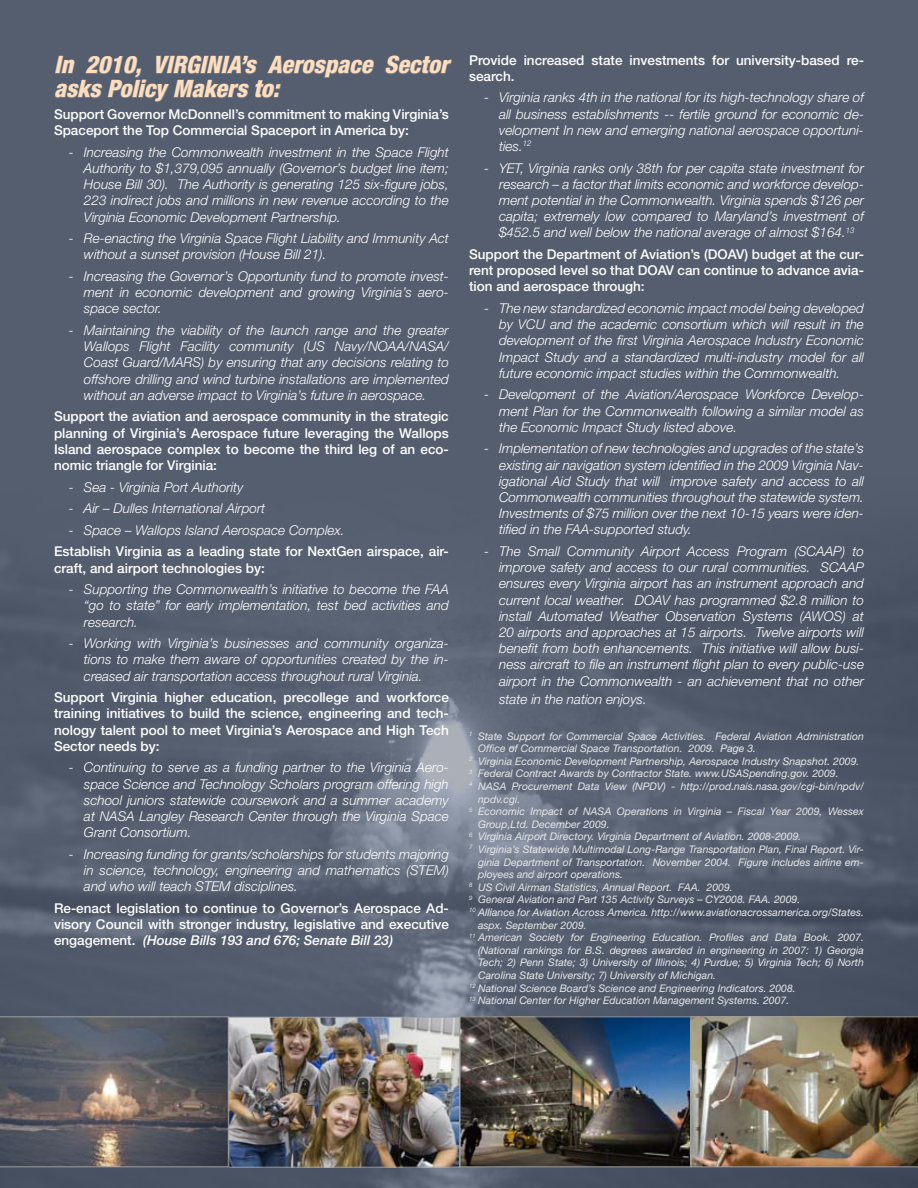
<style>
.page{position:relative;width:918px;height:1188px;background:#fff}
.page>*{position:absolute;margin:0;border:0;box-sizing:border-box;transform-origin:0 0}
.t1{font:italic 800 condensed 24px/24px "Helvetica Neue";color:#ffdec0}
.t2{font:italic 300 13.5px/16.2px "Helvetica Neue";color:#fff;text-align:justify}
.t3{font:500 13.5px/16.2px "Helvetica Neue";color:#fff;text-align:justify}
.t4{font:italic 10.5px "Helvetica Neue";color:#e6e7e8}
.s1{font-style:italic}
</style>
<div class="page">
<img style="left:0;top:0;width:918px;height:1188px">
<svg style="left:385px;top:55px;width:67px;height:20px"></svg>
<svg style="left:54px;top:55px;width:321px;height:47px;background:#5a6372"></svg>
<img style="left:230px;top:1018px;width:459px;height:148px">
<svg style="left:0;top:1016px;width:229px;height:151px;background:#5f5e63"></svg>
<div style="left:228px;top:1017px;width:232px;height:151px;border:1px solid #9d9fa2"></div>
<div style="left:460px;top:1016px;width:231px;height:151px;border:1px solid #9d9fa2"></div>
<img style="left:691px;top:1016px;width:227px;height:151px">
<h1 class="t1" style="left:54px;top:52px;width:396px">In 2010, VIRGINIA’s Aerospace Sector asks Policy Makers to:</h1>
<p class="t3" style="left:54px;top:106px;width:396px">Support Governor McDonnell’s commitment to making Virginia’s<br>Spaceport the Top Commercial Spaceport in America by:</p>
<p class="t2" style="left:84px;top:144px;width:366px;text-indent:-15px">- Increasing the Commonwealth investment in the Space Flight Authority to $1,379,095 annually (Governor’s budget line item; House Bill 30). The Authority is generating 125 six-figure jobs, 223 indirect jobs and millions in new revenue according to the Virginia Economic Development Partnership.</p>
<p class="t2" style="left:84px;top:230px;width:366px;text-indent:-15px">- Re-enacting the Virginia Space Flight Liability and Immunity Act without a sunset provision (House Bill 21).</p>
<p class="t2" style="left:84px;top:268px;width:366px;text-indent:-15px">- Increasing the Governor’s Opportunity fund to promote invest&shy;ment in economic development and growing Virginia’s aero&shy;space sector.</p>
<p class="t2" style="left:84px;top:322px;width:366px;text-indent:-15px">- Maintaining the viability of the launch range and the greater Wallops Flight Facility community (US Navy/NOAA/NASA/ Coast Guard/MARS) by ensuring that any decisions relating to offshore drilling and wind turbine installations are implemented without an adverse impact to Virginia’s future in aerospace.</p>
<p class="t3" style="left:54px;top:408px;width:396px">Support the aviation and aerospace community in the strategic planning of Virginia’s Aerospace future leveraging the Wallops Island aerospace complex to become the third leg of an eco&shy;nomic triangle for Virginia:</p>
<p class="t2" style="left:69px;top:479px;width:176px">- Sea - Virginia Port Authority</p>
<p class="t2" style="left:69px;top:500px;width:198px">- Air – Dulles International Airport</p>
<p class="t2" style="left:69px;top:522px;width:277px">- Space – Wallops Island Aerospace Complex.</p>
<p class="t3" style="left:54px;top:543px;width:396px">Establish Virginia as a leading state for NextGen airspace, air&shy;craft, and airport technologies by:</p>
<p class="t2" style="left:84px;top:581px;width:366px;text-indent:-15px">- Supporting the Commonwealth’s initiative to become the FAA “go to state” for early implementation, test bed activities and research.</p>
<p class="t2" style="left:84px;top:635px;width:366px;text-indent:-15px">- Working with Virginia’s businesses and community organiza&shy;tions to make them aware of opportunities created by the in&shy;creased air transportation access throughout rural Virginia.</p>
<p class="t3" style="left:54px;top:689px;width:396px">Support Virginia higher education, precollege and workforce training initiatives to build the science, engineering and tech&shy;nology talent pool to meet Virginia’s Aerospace and High Tech Sector needs by:</p>
<p class="t2" style="left:84px;top:759px;width:366px;text-indent:-15px">- Continuing to serve as a funding partner to the Virginia Aero&shy;space Science and Technology Scholars program offering high school juniors statewide coursework and a summer academy at NASA Langley Research Center through the Virginia Space Grant Consortium.</p>
<p class="t2" style="left:84px;top:846px;width:366px;text-indent:-15px">- Increasing funding for grants/scholarships for students majoring in science, technology, engineering and mathematics (STEM) and who will teach STEM disciplines.</p>
<p class="t3" style="left:54px;top:900px;width:396px">Re-enact legislation to continue to Governor’s Aerospace Ad&shy;visory Council with stronger industry, legislative and executive engagement. <span class="s1">(House Bills 193 and 676; Senate Bill 23)</span></p>
<p class="t3" style="left:469px;top:51px;width:396px">Provide increased state investments for university-based re&shy;search.</p>
<p class="t2" style="left:499px;top:89px;width:366px;text-indent:-15px">- Virginia ranks 4th in the national for its high-technology share of all business establishments -- fertile ground for economic de&shy;velopment In new and emerging national aerospace opportuni&shy;ties.<sup>12</sup></p>
<p class="t2" style="left:499px;top:159px;width:366px;text-indent:-15px">- YET, Virginia ranks only 38th for per capita state investment for research – a factor that limits economic and workforce develop&shy;ment potential in the Commonwealth. Virginia spends $126 per capita; extremely low compared to Maryland’s investment of $452.5 and well below the national average of almost $164.<sup>13</sup></p>
<p class="t3" style="left:469px;top:246px;width:396px">Support the Department of Aviation’s (DOAV) budget at the cur&shy;rent proposed level so that DOAV can continue to advance avia&shy;tion and aerospace through:</p>
<p class="t2" style="left:499px;top:300px;width:366px;text-indent:-15px">- The new standardized economic impact model being developed by VCU and the academic consortium which will result in the development of the first Virginia Aerospace Industry Economic Impact Study and a standardized multi-industry model for all future economic impact studies within the Commonwealth.</p>
<p class="t2" style="left:499px;top:386px;width:366px;text-indent:-15px">- Development of the Aviation/Aerospace Workforce Develop&shy;ment Plan for the Commonwealth following a similar model as the Economic Impact Study listed above.</p>
<p class="t2" style="left:499px;top:440px;width:366px;text-indent:-15px">- Implementation of new technologies and upgrades of the state’s existing air navigation system identified in the 2009 Virginia Nav&shy;igational Aid Study that will improve safety and access to all Commonwealth communities throughout the statewide system.<br>Investments of $75 million over the next 10-15 years were iden&shy;tified in the FAA-supported study.</p>
<p class="t2" style="left:499px;top:543px;width:366px;text-indent:-15px">- The Small Community Airport Access Program (SCAAP) to improve safety and access to our rural communities. SCAAP ensures every Virginia airport has an instrument approach and current local weather. DOAV has programmed $2.8 million to install Automated Weather Observation Systems (AWOS) at 20 airports and approaches at 15 airports. Twelve airports will benefit from both enhancements. This initiative will allow busi&shy;ness aircraft to file an instrument flight plan to every public-use airport in the Commonwealth - an achievement that no other</p>
<p class="t2" style="left:499px;top:690px;width:149px">state in the nation enjoys.</p>
<p class="t4" style="left:469px;top:729px;width:396px"><sup>1</sup> State Support for Commercial Space Activities. Federal Aviation Administration</p>
<p class="t4" style="left:478px;top:742px;width:280px">Office of Commercial Space Transportation. 2009. Page 3.</p>
<p class="t4" style="left:469px;top:755px;width:392px"><sup>2</sup> Virginia Economic Development Partnership, Aerospace Industry Snapshot. 2009.</p>
<p class="t4" style="left:469px;top:767px;width:371px"><sup>3</sup> Federal Contract Awards by Contractor State. www.USASpending.gov. 2009.</p>
<p class="t4" style="left:469px;top:780px;width:396px"><sup>4</sup> NASA Procurement Data View (NPDV) - http://prod.nais.nasa.gov/cgi-bin/npdv/</p>
<p class="t4" style="left:478px;top:792px;width:44px">npdv.cgi.</p>
<p class="t4" style="left:469px;top:805px;width:396px"><sup>5</sup> Economic Impact of NASA Operations in Virginia – Fiscal Year 2009, Wessex</p>
<p class="t4" style="left:478px;top:818px;width:133px">Group,Ltd. December 2009.</p>
<p class="t4" style="left:469px;top:830px;width:334px"><sup>6</sup> Virginia Airport Directory. Virginia Department of Aviation. 2008-2009.</p>
<p class="t4" style="left:469px;top:843px;width:396px"><sup>7</sup> Virginia’s Statewide Multimodal Long-Range Transportation Plan, Final Report. Vir-</p>
<p class="t4" style="left:478px;top:855px;width:387px">ginia Department of Transportation. November 2004. Figure includes airline em-</p>
<p class="t4" style="left:478px;top:868px;width:146px">ployees and airport operations.</p>
<p class="t4" style="left:469px;top:881px;width:265px"><sup>8</sup> US Civil Airman Statistics, Annual Report. FAA. 2009.</p>
<p class="t4" style="left:469px;top:893px;width:333px"><sup>9</sup> General Aviation and Part 135 Activity Surveys – CY2008. FAA. 2009.</p>
<p class="t4" style="left:469px;top:906px;width:396px"><sup>10</sup> Alliance for Aviation Across America. http://www.aviationacrossamerica.org/States.</p>
<p class="t4" style="left:478px;top:918px;width:110px">aspx. September 2009.</p>
<p class="t4" style="left:469px;top:931px;width:396px"><sup>11</sup> American Society for Engineering Education. Profiles and Data Book. 2007.</p>
<p class="t4" style="left:478px;top:944px;width:387px">(National rankings for B.S. degrees awarded in engineering in 2007: 1) Georgia</p>
<p class="t4" style="left:478px;top:956px;width:387px">Tech; 2) Penn State; 3) University of Illinois; 4) Purdue; 5) Virginia Tech; 6) North</p>
<p class="t4" style="left:478px;top:969px;width:239px">Carolina State University; 7) University of Michigan.</p>
<p class="t4" style="left:469px;top:981px;width:328px"><sup>12</sup> National Science Board’s Science and Engineering Indicators. 2008.</p>
<p class="t4" style="left:469px;top:994px;width:322px"><sup>13</sup> National Center for Higher Education Management Systems. 2007.</p>
</div>
